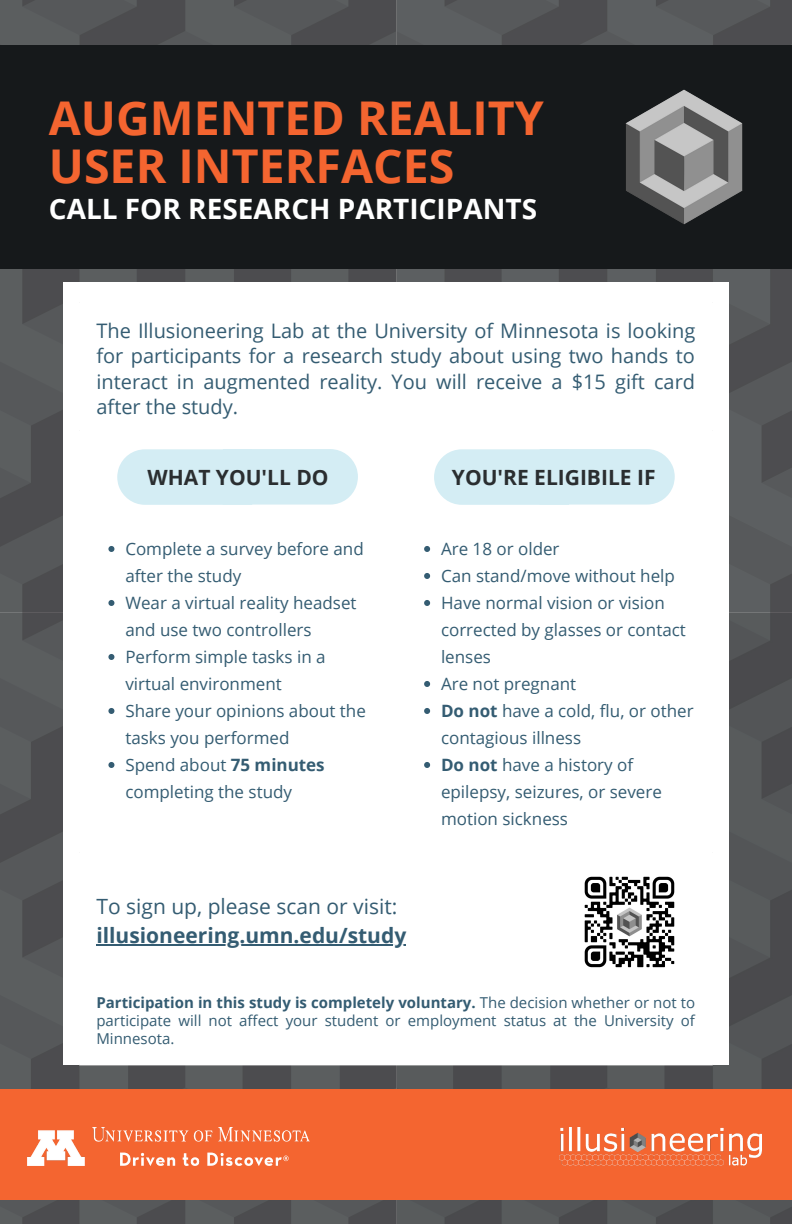
<style>
.page{position:relative;width:792px;height:1224px;background:#fff}
.page>*{position:absolute;margin:0;border:0;box-sizing:border-box;transform-origin:0 0}
.t1{font:700 46.5px/47.2px "Open Sans";color:#f46530}
.t2{font:700 28px "Open Sans";color:#fff}
.t3{font:700 21px "Open Sans";color:#2a2e30}
.t4{font:700 21px "Open Sans";color:#345c72}
.t5{font:21px "Open Sans";color:#345c72}
.t6{font:20px/25.5px "Open Sans";color:#345c72;text-align:justify}
.t7{font:17px/27px "Open Sans";color:#345c72}
.t8{font:15px/18px "Open Sans";color:#345c72;text-align:justify}
.s1{font-weight:700}
</style>
<div class="page">
<img style="left:0;top:0;width:792px;height:1224px">
<div style="left:0;top:46px;width:792px;height:223px;background:#16191b"></div>
<div style="left:0;top:1090px;width:792px;height:110px;background:#f46530"></div>
<img style="left:28px;top:1128px;width:281px;height:37px">
<img style="left:559px;top:1128px;width:203px;height:37px">
<div style="left:63px;top:282px;width:666px;height:783px;background:#fff"></div>
<div style="left:434px;top:449px;width:241px;height:56px;background:#d4edf4"></div>
<div style="left:117px;top:449px;width:241px;height:56px;background:#d4edf4"></div>
<hr style="left:96px;top:944px;width:310px;height:2px;background:#345c72">
<svg style="left:108px;top:546px;width:6px;height:6px"></svg>
<svg style="left:108px;top:600px;width:6px;height:6px"></svg>
<svg style="left:108px;top:654px;width:6px;height:6px"></svg>
<svg style="left:108px;top:708px;width:6px;height:6px"></svg>
<svg style="left:108px;top:762px;width:6px;height:6px"></svg>
<svg style="left:424px;top:546px;width:6px;height:6px"></svg>
<svg style="left:424px;top:573px;width:6px;height:6px"></svg>
<svg style="left:424px;top:600px;width:6px;height:6px"></svg>
<svg style="left:424px;top:681px;width:6px;height:6px"></svg>
<svg style="left:424px;top:708px;width:6px;height:6px"></svg>
<svg style="left:424px;top:762px;width:6px;height:6px"></svg>
<img style="left:584px;top:876px;width:91px;height:92px">
<img style="left:625px;top:89px;width:118px;height:135px">
<p class="t1" style="left:49px;top:94px;width:496px">AUGMENTED REALITY<br>USER INTERFACES</p>
<p class="t2" style="left:49px;top:189px;width:490px">CALL FOR RESEARCH PARTICIPANTS</p>
<p class="t6" style="left:96px;top:317px;width:601px">The Illusioneering Lab at the University of Minnesota is looking for participants for a research study about using two hands to interact in augmented reality. You will receive a $15 gift card after the study.</p>
<p class="t3" style="left:148px;top:462px;width:183px">WHAT YOU'LL DO</p>
<p class="t3" style="left:452px;top:462px;width:205px">YOU'RE ELIGIBILE IF</p>
<p class="t7" style="left:125px;top:535px;width:240px">Complete a survey before and after the study</p>
<p class="t7" style="left:125px;top:589px;width:233px">Wear a virtual reality headset and use two controllers</p>
<p class="t7" style="left:125px;top:643px;width:202px">Perform simple tasks in a virtual environment</p>
<p class="t7" style="left:125px;top:697px;width:242px">Share your opinions about the tasks you performed</p>
<p class="t7" style="left:125px;top:751px;width:201px">Spend about <span class="s1">75 minutes </span>completing the study</p>
<p class="t5" style="left:96px;top:891px;width:302px">To sign up, please scan or visit:</p>
<p class="t4" style="left:96px;top:921px;width:311px">illusioneering.umn.edu/study</p>
<p class="t7" style="left:441px;top:535px;width:120px">Are 18 or older</p>
<p class="t7" style="left:441px;top:562px;width:235px">Can stand/move without help</p>
<p class="t7" style="left:441px;top:589px;width:246px">Have normal vision or vision corrected by glasses or contact lenses</p>
<p class="t7" style="left:441px;top:670px;width:137px">Are not pregnant</p>
<p class="t7" style="left:441px;top:697px;width:254px"><span class="s1">Do not</span> have a cold, flu, or other contagious illness</p>
<p class="t7" style="left:441px;top:751px;width:222px"><span class="s1">Do not</span> have a history of epilepsy, seizures, or severe motion sickness</p>
<p class="t8" style="left:96px;top:993px;width:600px"><span class="s1">Participation in this study is completely voluntary.</span> The decision whether or not to participate will not affect your student or employment status at the University of Minnesota.</p>
</div>
